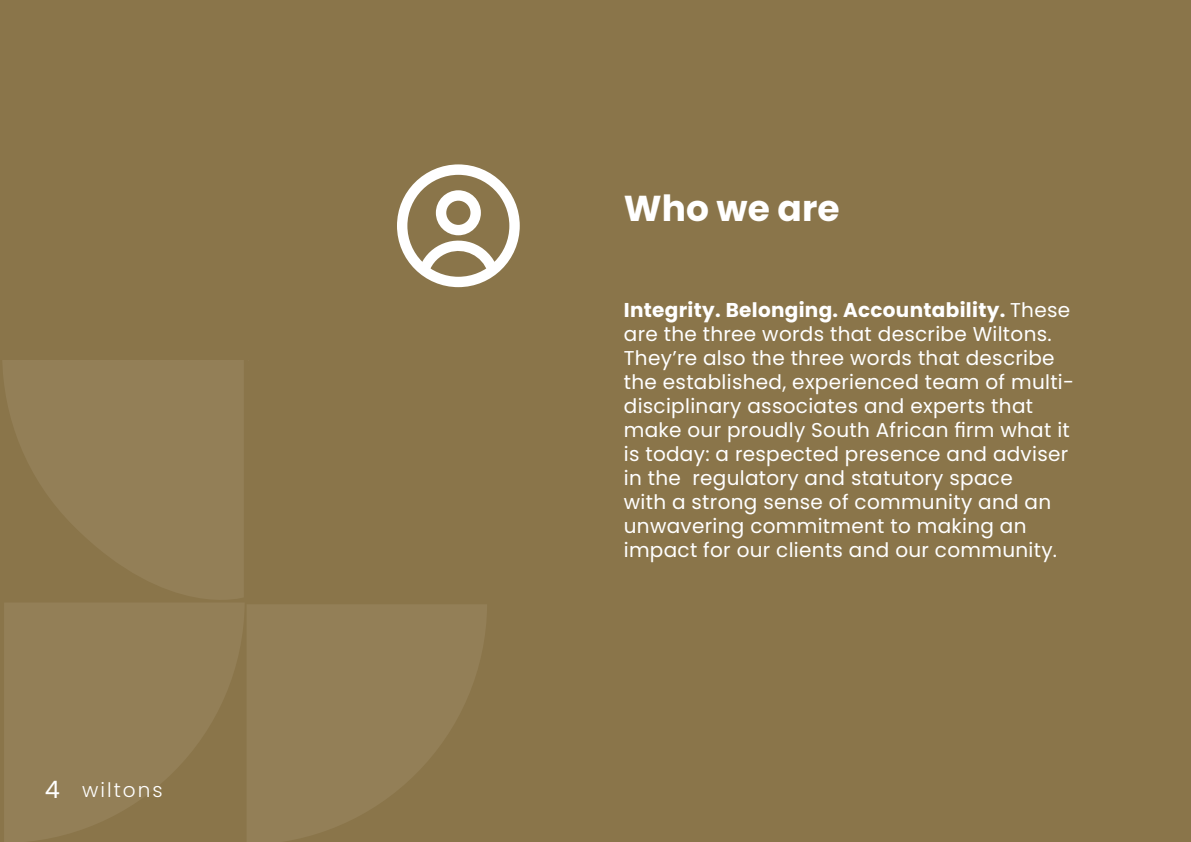
<style>
.page{position:relative;width:1191px;height:842px;background:#8a754a}
.page>*{position:absolute;margin:0;border:0;box-sizing:border-box;transform-origin:0 0}
.t1{font:700 36px "Poppins";color:#fff}
.t2{font:20px/24px "Poppins";letter-spacing:.015em;color:#fff}
.t3{font:300 20px "Poppins";letter-spacing:.1em;color:#fff}
.s1{font-weight:400;font-size:24px}
.s2{font-weight:700}
</style>
<div class="page">
<svg style="left:247px;top:605px;width:240px;height:237px;fill:#937f57"></svg>
<svg style="left:3px;top:360px;width:241px;height:240px;fill:#937f57"></svg>
<svg style="left:4px;top:603px;width:240px;height:239px;fill:#937f57"></svg>
<svg style="left:397px;top:164px;width:123px;height:123px"></svg>
<p class="t3" style="left:45px;top:778px;width:119px"><span class="s1">4</span> wiltons</p>
<h1 class="t1" style="left:624px;top:187px;width:217px">Who we are</h1>
<p class="t2" style="left:624px;top:298px;width:452px"><span class="s2">Integrity. Belonging. Accountability.</span> These are the three words that describe Wiltons.<br>They’re also the three words that describe the established, experienced team of multi&shy;disciplinary associates and experts that make our proudly South African firm what it is today: a respected presence and adviser in the regulatory and statutory space<br>with a strong sense of community and an unwavering commitment to making an impact for our clients and our community.</p>
</div>
